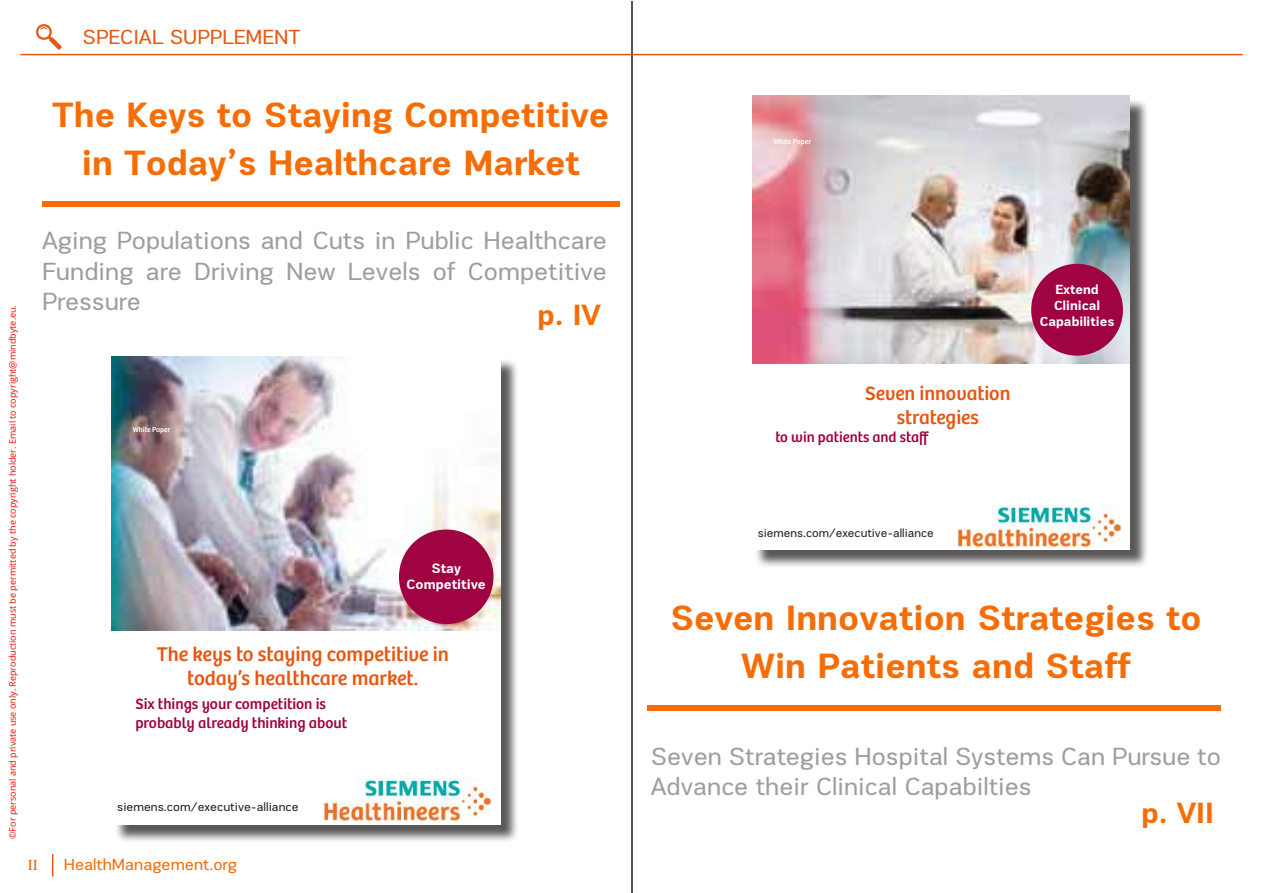
<style>
.page{position:relative;width:1263px;height:893px;background:#fff}
.page>*{position:absolute;margin:0;border:0;box-sizing:border-box;transform-origin:0 0}
.t1{font:700 36px/48px "PRC Fidelity";color:#f66d07;text-align:center}
.t2{font:700 30px "PRC Fidelity";color:#f66d07}
.t3{font:25.5px/30.6px "PRC Fidelity";color:#9e9e9c;text-align:justify}
.t4{font:21px "PRC Fidelity";color:#e65711}
.t5{font:20.55px/24.8px "Bree";color:#e65612;text-align:center}
.t6{font:19.95px/24px "Bree";color:#e65612;text-align:center}
.t7{font:16.5px "PRC Fidelity";color:#f66d07}
.t8{font:15.45px/18.6px "Bree";color:#9f0341}
.t9{font:15px "Bree";color:#9f0341}
.t10{font:15px "Times New Roman";color:#e85712}
.t11{font:700 13.95px/16.6px "PRC Fidelity";color:#fff;text-align:center}
.t12{font:700 13.5px/16.2px "PRC Fidelity";color:#fff;text-align:center}
.t13{font:12.3px "PRC Fidelity";color:#231f20}
.t14{font:12px "PRC Fidelity";color:#231f20}
.t15{font:9px "Open Sans";color:#f00}
.t16{font:7.5px "Bree";color:#fff}
</style>
<div class="page">
<div style="left:114px;top:358px;width:405px;height:485px;background:#231f20;opacity:.75"></div>
<div style="left:112px;top:356px;width:389px;height:468px;background:#fff"></div>
<img style="left:112px;top:356px;width:389px;height:274px">
<img style="left:322px;top:778px;width:170px;height:43px">
<div style="left:399px;top:529px;width:94px;height:95px;background:#9f0341;border-radius:50%"></div>
<div style="left:754px;top:98px;width:395px;height:471px;background:#231f20;opacity:.75"></div>
<div style="left:752px;top:96px;width:378px;height:454px;background:#fff"></div>
<img style="left:752px;top:96px;width:378px;height:267px">
<img style="left:957px;top:505px;width:164px;height:42px">
<div style="left:1031px;top:264px;width:92px;height:92px;background:#9f0341;border-radius:50%"></div>
<div style="left:42px;top:201px;width:577px;height:6px;background:#f66d07"></div>
<div style="left:647px;top:705px;width:574px;height:5px;background:#f66d07"></div>
<hr style="left:631px;top:2px;width:2px;height:891px;background:#555454">
<hr style="left:20px;top:54px;width:1223px;height:1px;background:#e65711">
<svg style="left:36px;top:24px;width:26px;height:26px"></svg>
<svg style="left:52px;top:854px;width:1px;height:22px"></svg>
<p class="t4" style="left:82px;top:25px;width:220px">SPECIAL SUPPLEMENT</p>
<h1 class="t1" style="left:52px;top:90px;width:558px">The Keys to Staying Competitive in Today’s Healthcare Market</h1>
<p class="t15" style="left:6px;top:839px;width:535px;rotate:-90deg">©For personal and private use only. Reproduction must be permitted by the copyright holder. Email to copyright@mindbyte.eu.</p>
<p class="t3" style="left:42px;top:225px;width:566px">Aging Populations and Cuts in Public Healthcare Funding are Driving New Levels of Competitive Pressure</p>
<p class="t2" style="left:537px;top:297px;width:65px">p. IV</p>
<p class="t16" style="left:133px;top:425px;width:39px">White Paper</p>
<p class="t11" style="left:407px;top:559px;width:81px">Stay<br>Competitive</p>
<p class="t5" style="left:157px;top:642px;width:294px">The keys to staying competitive in today’s healthcare market.</p>
<p class="t8" style="left:135px;top:695px;width:213px">Six things your competition is probably already thinking about</p>
<p class="t10" style="left:28px;top:855px;width:11px">II</p>
<p class="t13" style="left:117px;top:800px;width:183px">siemens.com/executive-alliance</p>
<p class="t7" style="left:64px;top:855px;width:175px">HealthManagement.org</p>
<p class="t16" style="left:773px;top:138px;width:39px">White Paper</p>
<p class="t6" style="left:865px;top:382px;width:147px">Seven innovation strategies</p>
<p class="t9" style="left:775px;top:428px;width:155px">to win patients and staff</p>
<p class="t12" style="left:1040px;top:281px;width:76px">Extend<br>Clinical<br>Capabilities</p>
<p class="t14" style="left:758px;top:526px;width:178px">siemens.com/executive-alliance</p>
<h1 class="t1" style="left:670px;top:593px;width:533px">Seven Innovation Strategies to<br>Win Patients and Staff</h1>
<p class="t3" style="left:651px;top:741px;width:572px">Seven Strategies Hospital Systems Can Pursue to<br>Advance their Clinical Capabilties</p>
<p class="t2" style="left:1141px;top:795px;width:74px">p. VII</p>
</div>
